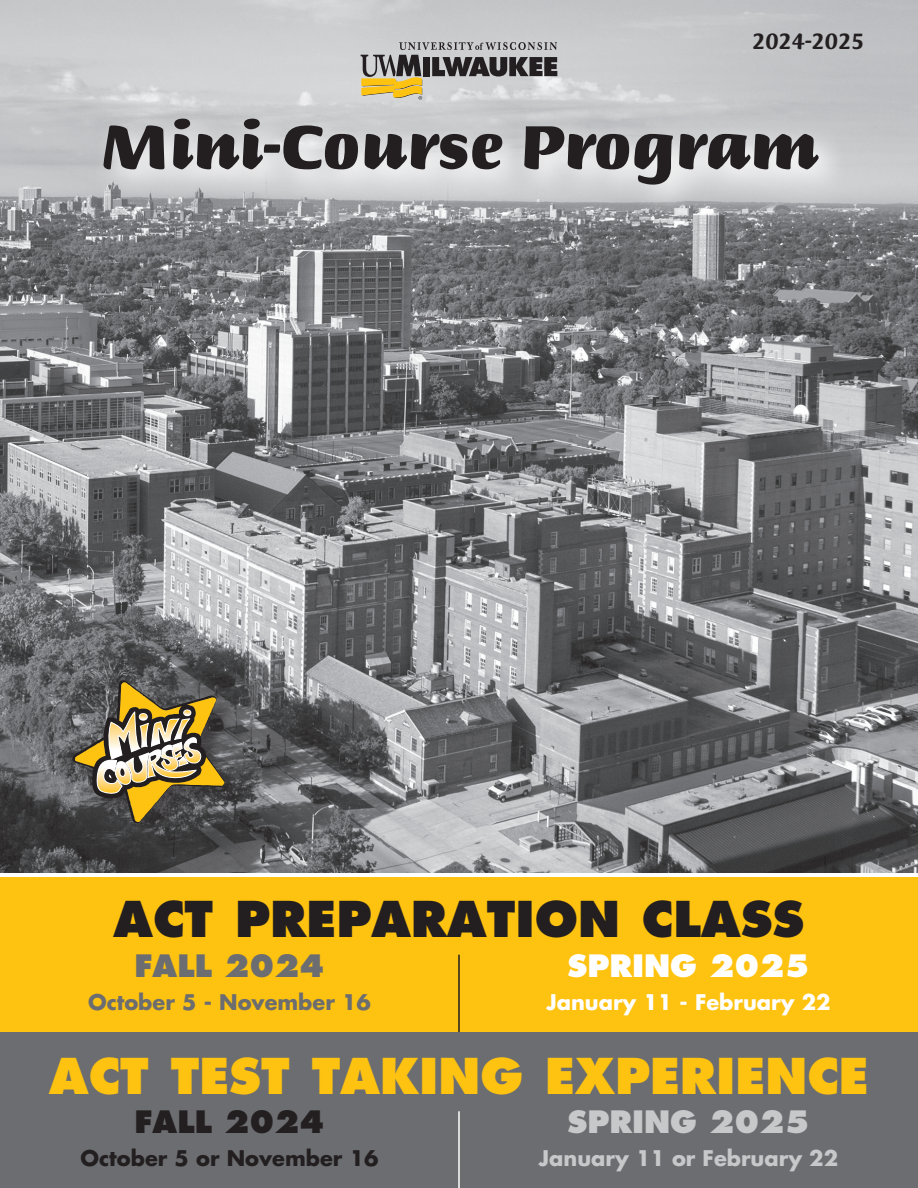
<style>
.page{position:relative;width:918px;height:1188px;background:#fff}
.page>*{position:absolute;margin:0;border:0;box-sizing:border-box;transform-origin:0 0}
.t1{font:900 66px "Briem Script Std";color:#231f20}
.t2{font:800 48px "Futura Std";color:#fec210}
.t3{font:800 48px "Futura Std";color:#231f20}
.t4{font:800 30px "Futura Std";color:#fff}
.t5{font:800 30px "Futura Std";color:#c7c8ca}
.t6{font:800 30px "Futura Std";color:#6c6d70}
.t7{font:800 30px "Futura Std";color:#231f20}
.t8{font:700 24px "Briem Script Std";color:#231f20}
.t9{font:700 21px "Futura Std";color:#c7c8ca}
.t10{font:700 21px "Futura Std";color:#231f20}
.t11{font:700 21px "Futura Std";color:#fff}
.t12{font:700 21px "Futura Std";color:#6c6d70}
</style>
<div class="page">
<img style="left:0;top:0;width:918px;height:872px">
<div style="left:0;top:878px;width:918px;height:155px;background:#fec210"></div>
<div style="left:0;top:1032px;width:918px;height:156px;background:#6c6d70"></div>
<svg style="left:92px;top:108px;width:758px;height:109px;background:#cbccce"></svg>
<svg style="left:361px;top:42px;width:196px;height:58px;background:#a6a195"></svg>
<hr style="left:458px;top:955px;width:2px;height:77px;background:#231f20">
<hr style="left:458px;top:1111px;width:2px;height:77px;background:#fff">
<div style="left:75px;top:683px;width:168px;height:158px;background:#231f20;opacity:.5"></div>
<svg style="left:72px;top:680px;width:153px;height:143px;background:#827554"></svg>
<p class="t8" style="left:752px;top:28px;width:114px">2024-2025</p>
<p class="t1" style="left:99px;top:110px;width:721px">Mini-Course Program</p>
<p class="t3" style="left:114px;top:889px;width:692px">ACT PREPARATION CLASS</p>
<p class="t6" style="left:135px;top:947px;width:191px">FALL 2024</p>
<p class="t12" style="left:88px;top:988px;width:284px">October 5 - November 16</p>
<p class="t4" style="left:568px;top:947px;width:243px">SPRING 2025</p>
<p class="t11" style="left:547px;top:988px;width:285px">January 11 - February 22</p>
<p class="t2" style="left:49px;top:1045px;width:821px">ACT TEST TAKING EXPERIENCE</p>
<p class="t7" style="left:135px;top:1103px;width:191px">FALL 2024</p>
<p class="t10" style="left:80px;top:1144px;width:300px">October 5 or November 16</p>
<p class="t5" style="left:568px;top:1103px;width:243px">SPRING 2025</p>
<p class="t9" style="left:539px;top:1144px;width:301px">January 11 or February 22</p>
</div>
